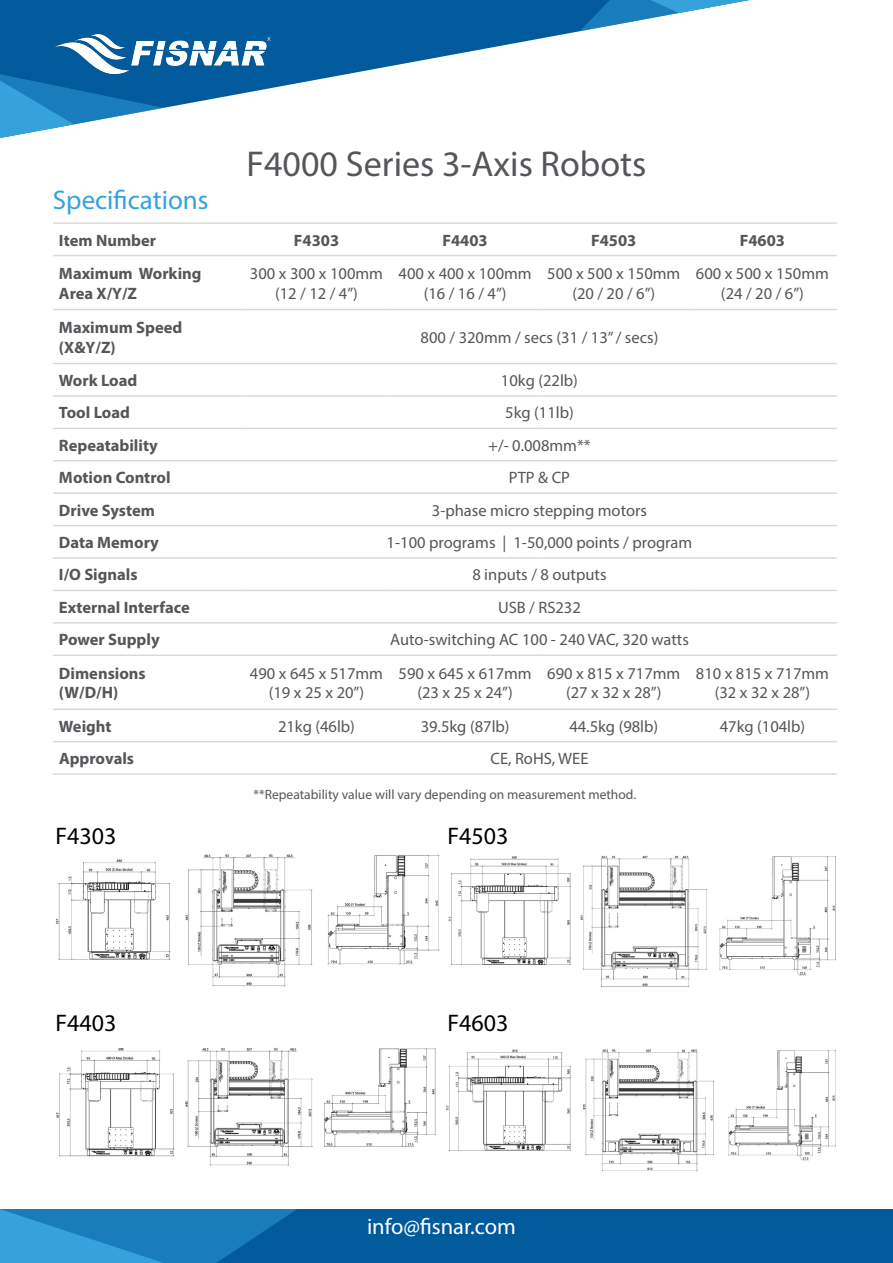
<style>
.page{position:relative;width:893px;height:1263px;background:#fff}
.page>*{position:absolute;margin:0;border:0;box-sizing:border-box;transform-origin:0 0}
.t1{font:36px "Myriad Pro";color:#55565a}
.t2{font:27px "Myriad Pro";color:#35a2db}
.t3{font:24px "Myriad Pro";color:#000}
.t4{font:22.5px "Myriad Pro";color:#fff}
.t5{font:16.5px/19.8px "Myriad Pro";color:#55565a;text-align:center}
.t6{font:700 16.5px/19.8px "Myriad Pro";color:#55565a}
.t7{font:13.5px "Myriad Pro";color:#55565a}
</style>
<div class="page">
<div style="left:0;top:1209px;width:892px;height:54px;background:#005a9c"></div>
<svg style="left:0;top:1209px;width:297px;height:54px;background:#1d82bf"></svg>
<svg style="left:0;top:0;width:581px;height:108px;fill:#005a9c"></svg>
<img style="left:54px;top:35px;width:216px;height:39px">
<svg style="left:579px;top:0;width:171px;height:31px"></svg>
<svg style="left:0;top:71px;width:164px;height:67px"></svg>
<img style="left:56px;top:1048px;width:380px;height:118px">
<img style="left:56px;top:854px;width:384px;height:133px">
<hr style="left:53px;top:222px;width:189px;height:2px;background:#d8dad9">
<hr style="left:242px;top:222px;width:148px;height:2px;background:#d8dad9">
<hr style="left:390px;top:222px;width:149px;height:2px;background:#d8dad9">
<hr style="left:539px;top:222px;width:148px;height:2px;background:#d8dad9">
<hr style="left:687px;top:222px;width:149px;height:2px;background:#d8dad9">
<hr style="left:53px;top:255px;width:189px;height:1px;background:#d8dad9">
<hr style="left:242px;top:255px;width:148px;height:1px;background:#d8dad9">
<hr style="left:390px;top:255px;width:149px;height:1px;background:#d8dad9">
<hr style="left:539px;top:255px;width:148px;height:1px;background:#d8dad9">
<hr style="left:687px;top:255px;width:149px;height:1px;background:#d8dad9">
<hr style="left:53px;top:309px;width:189px;height:1px;background:#d8dad9">
<hr style="left:242px;top:309px;width:148px;height:1px;background:#d8dad9">
<hr style="left:390px;top:309px;width:149px;height:1px;background:#d8dad9">
<hr style="left:539px;top:309px;width:148px;height:1px;background:#d8dad9">
<hr style="left:687px;top:309px;width:149px;height:1px;background:#d8dad9">
<hr style="left:53px;top:363px;width:189px;height:1px;background:#d8dad9">
<hr style="left:242px;top:363px;width:148px;height:1px;background:#d8dad9">
<hr style="left:390px;top:363px;width:149px;height:1px;background:#d8dad9">
<hr style="left:539px;top:363px;width:148px;height:1px;background:#d8dad9">
<hr style="left:687px;top:363px;width:149px;height:1px;background:#d8dad9">
<hr style="left:53px;top:395px;width:189px;height:2px;background:#d8dad9">
<hr style="left:242px;top:395px;width:148px;height:2px;background:#d8dad9">
<hr style="left:390px;top:395px;width:149px;height:2px;background:#d8dad9">
<hr style="left:539px;top:395px;width:148px;height:2px;background:#d8dad9">
<hr style="left:687px;top:395px;width:149px;height:2px;background:#d8dad9">
<hr style="left:53px;top:427px;width:189px;height:2px;background:#d8dad9">
<hr style="left:242px;top:427px;width:148px;height:2px;background:#d8dad9">
<hr style="left:390px;top:427px;width:149px;height:2px;background:#d8dad9">
<hr style="left:539px;top:427px;width:148px;height:2px;background:#d8dad9">
<hr style="left:687px;top:427px;width:149px;height:2px;background:#d8dad9">
<hr style="left:53px;top:460px;width:189px;height:1px;background:#d8dad9">
<hr style="left:242px;top:460px;width:148px;height:1px;background:#d8dad9">
<hr style="left:390px;top:460px;width:149px;height:1px;background:#d8dad9">
<hr style="left:539px;top:460px;width:148px;height:1px;background:#d8dad9">
<hr style="left:687px;top:460px;width:149px;height:1px;background:#d8dad9">
<hr style="left:53px;top:492px;width:189px;height:2px;background:#d8dad9">
<hr style="left:242px;top:492px;width:148px;height:2px;background:#d8dad9">
<hr style="left:390px;top:492px;width:149px;height:2px;background:#d8dad9">
<hr style="left:539px;top:492px;width:148px;height:2px;background:#d8dad9">
<hr style="left:687px;top:492px;width:149px;height:2px;background:#d8dad9">
<hr style="left:53px;top:525px;width:189px;height:1px;background:#d8dad9">
<hr style="left:242px;top:525px;width:148px;height:1px;background:#d8dad9">
<hr style="left:390px;top:525px;width:149px;height:1px;background:#d8dad9">
<hr style="left:539px;top:525px;width:148px;height:1px;background:#d8dad9">
<hr style="left:687px;top:525px;width:149px;height:1px;background:#d8dad9">
<hr style="left:53px;top:557px;width:189px;height:2px;background:#d8dad9">
<hr style="left:242px;top:557px;width:148px;height:2px;background:#d8dad9">
<hr style="left:390px;top:557px;width:149px;height:2px;background:#d8dad9">
<hr style="left:539px;top:557px;width:148px;height:2px;background:#d8dad9">
<hr style="left:687px;top:557px;width:149px;height:2px;background:#d8dad9">
<hr style="left:53px;top:589px;width:189px;height:2px;background:#d8dad9">
<hr style="left:242px;top:589px;width:148px;height:2px;background:#d8dad9">
<hr style="left:390px;top:589px;width:149px;height:2px;background:#d8dad9">
<hr style="left:539px;top:589px;width:148px;height:2px;background:#d8dad9">
<hr style="left:687px;top:589px;width:149px;height:2px;background:#d8dad9">
<hr style="left:53px;top:622px;width:189px;height:1px;background:#d8dad9">
<hr style="left:242px;top:622px;width:148px;height:1px;background:#d8dad9">
<hr style="left:390px;top:622px;width:149px;height:1px;background:#d8dad9">
<hr style="left:539px;top:622px;width:148px;height:1px;background:#d8dad9">
<hr style="left:687px;top:622px;width:149px;height:1px;background:#d8dad9">
<hr style="left:53px;top:654px;width:189px;height:2px;background:#d8dad9">
<hr style="left:242px;top:654px;width:148px;height:2px;background:#d8dad9">
<hr style="left:390px;top:654px;width:149px;height:2px;background:#d8dad9">
<hr style="left:539px;top:654px;width:148px;height:2px;background:#d8dad9">
<hr style="left:687px;top:654px;width:149px;height:2px;background:#d8dad9">
<hr style="left:53px;top:708px;width:189px;height:2px;background:#d8dad9">
<hr style="left:242px;top:708px;width:148px;height:2px;background:#d8dad9">
<hr style="left:390px;top:708px;width:149px;height:2px;background:#d8dad9">
<hr style="left:539px;top:708px;width:148px;height:2px;background:#d8dad9">
<hr style="left:687px;top:708px;width:149px;height:2px;background:#d8dad9">
<hr style="left:53px;top:741px;width:189px;height:1px;background:#d8dad9">
<hr style="left:242px;top:741px;width:148px;height:1px;background:#d8dad9">
<hr style="left:390px;top:741px;width:149px;height:1px;background:#d8dad9">
<hr style="left:539px;top:741px;width:148px;height:1px;background:#d8dad9">
<hr style="left:687px;top:741px;width:149px;height:1px;background:#d8dad9">
<hr style="left:53px;top:773px;width:189px;height:2px;background:#d8dad9">
<hr style="left:242px;top:773px;width:148px;height:2px;background:#d8dad9">
<hr style="left:390px;top:773px;width:149px;height:2px;background:#d8dad9">
<hr style="left:539px;top:773px;width:148px;height:2px;background:#d8dad9">
<hr style="left:687px;top:773px;width:149px;height:2px;background:#d8dad9">
<img style="left:448px;top:855px;width:388px;height:133px">
<img style="left:446px;top:1049px;width:390px;height:123px">
<h1 class="t1" style="left:246px;top:141px;width:401px">F4000 Series 3-Axis Robots</h1>
<h2 class="t2" style="left:53px;top:183px;width:157px">Specifications</h2>
<p class="t6" style="left:59px;top:229px;width:99px">Item Number</p>
<p class="t6" style="left:294px;top:229px;width:47px">F4303</p>
<p class="t6" style="left:442px;top:229px;width:47px">F4403</p>
<p class="t6" style="left:591px;top:229px;width:47px">F4503</p>
<p class="t6" style="left:739px;top:229px;width:47px">F4603</p>
<p class="t6" style="left:59px;top:263px;width:144px">Maximum Working<br>Area X/Y/Z</p>
<p class="t5" style="left:250px;top:263px;width:134px">300 x 300 x 100mm (12 / 12 / 4”)</p>
<p class="t5" style="left:398px;top:263px;width:134px">400 x 400 x 100mm (16 / 16 / 4”)</p>
<p class="t5" style="left:547px;top:263px;width:134px">500 x 500 x 150mm (20 / 20 / 6”)</p>
<p class="t5" style="left:695px;top:263px;width:134px">600 x 500 x 150mm (24 / 20 / 6”)</p>
<p class="t6" style="left:59px;top:317px;width:125px">Maximum Speed (X&amp;Y/Z)</p>
<p class="t5" style="left:420px;top:327px;width:239px">800 / 320mm / secs (31 / 13” / secs)</p>
<p class="t6" style="left:59px;top:370px;width:80px">Work Load</p>
<p class="t5" style="left:500px;top:370px;width:78px">10kg (22lb)</p>
<p class="t6" style="left:59px;top:402px;width:73px">Tool Load</p>
<p class="t5" style="left:505px;top:403px;width:70px">5kg (11lb)</p>
<p class="t6" style="left:59px;top:435px;width:100px">Repeatability</p>
<p class="t5" style="left:488px;top:435px;width:104px">+/- 0.008mm**</p>
<p class="t6" style="left:59px;top:467px;width:113px">Motion Control</p>
<p class="t5" style="left:508px;top:467px;width:63px">PTP &amp; CP</p>
<p class="t6" style="left:59px;top:499px;width:97px">Drive System</p>
<p class="t5" style="left:431px;top:500px;width:216px">3-phase micro stepping motors</p>
<p class="t6" style="left:59px;top:532px;width:101px">Data Memory</p>
<p class="t5" style="left:386px;top:532px;width:307px">1-100 programs | 1-50,000 points / program</p>
<p class="t6" style="left:59px;top:564px;width:80px">I/O Signals</p>
<p class="t5" style="left:472px;top:565px;width:136px">8 inputs / 8 outputs</p>
<p class="t6" style="left:59px;top:597px;width:132px">External Interface</p>
<p class="t5" style="left:498px;top:597px;width:84px">USB / RS232</p>
<p class="t6" style="left:59px;top:629px;width:102px">Power Supply</p>
<p class="t5" style="left:390px;top:629px;width:300px">Auto-switching AC 100 - 240 VAC, 320 watts</p>
<p class="t6" style="left:59px;top:662px;width:88px">Dimensions (W/D/H)</p>
<p class="t5" style="left:250px;top:663px;width:134px">490 x 645 x 517mm (19 x 25 x 20”)</p>
<p class="t5" style="left:398px;top:663px;width:134px">590 x 645 x 617mm (23 x 25 x 24”)</p>
<p class="t5" style="left:547px;top:663px;width:134px">690 x 815 x 717mm (27 x 32 x 28”)</p>
<p class="t5" style="left:695px;top:663px;width:134px">810 x 815 x 717mm (32 x 32 x 28”)</p>
<p class="t6" style="left:59px;top:715px;width:54px">Weight</p>
<p class="t5" style="left:278px;top:716px;width:78px">21kg (46lb)</p>
<p class="t5" style="left:420px;top:716px;width:90px">39.5kg (87lb)</p>
<p class="t5" style="left:569px;top:716px;width:90px">44.5kg (98lb)</p>
<p class="t5" style="left:719px;top:716px;width:87px">47kg (104lb)</p>
<p class="t6" style="left:59px;top:748px;width:77px">Approvals</p>
<p class="t5" style="left:490px;top:748px;width:99px">CE, RoHS, WEE</p>
<p class="t7" style="left:253px;top:786px;width:384px">**Repeatability value will vary depending on measurement method.</p>
<h3 class="t3" style="left:55px;top:821px;width:62px">F4303</h3>
<h3 class="t3" style="left:447px;top:821px;width:62px">F4503</h3>
<h3 class="t3" style="left:55px;top:1008px;width:62px">F4403</h3>
<h3 class="t3" style="left:447px;top:1008px;width:62px">F4603</h3>
<h3 class="t4" style="left:367px;top:1212px;width:150px">info@fisnar.com</h3>
</div>
